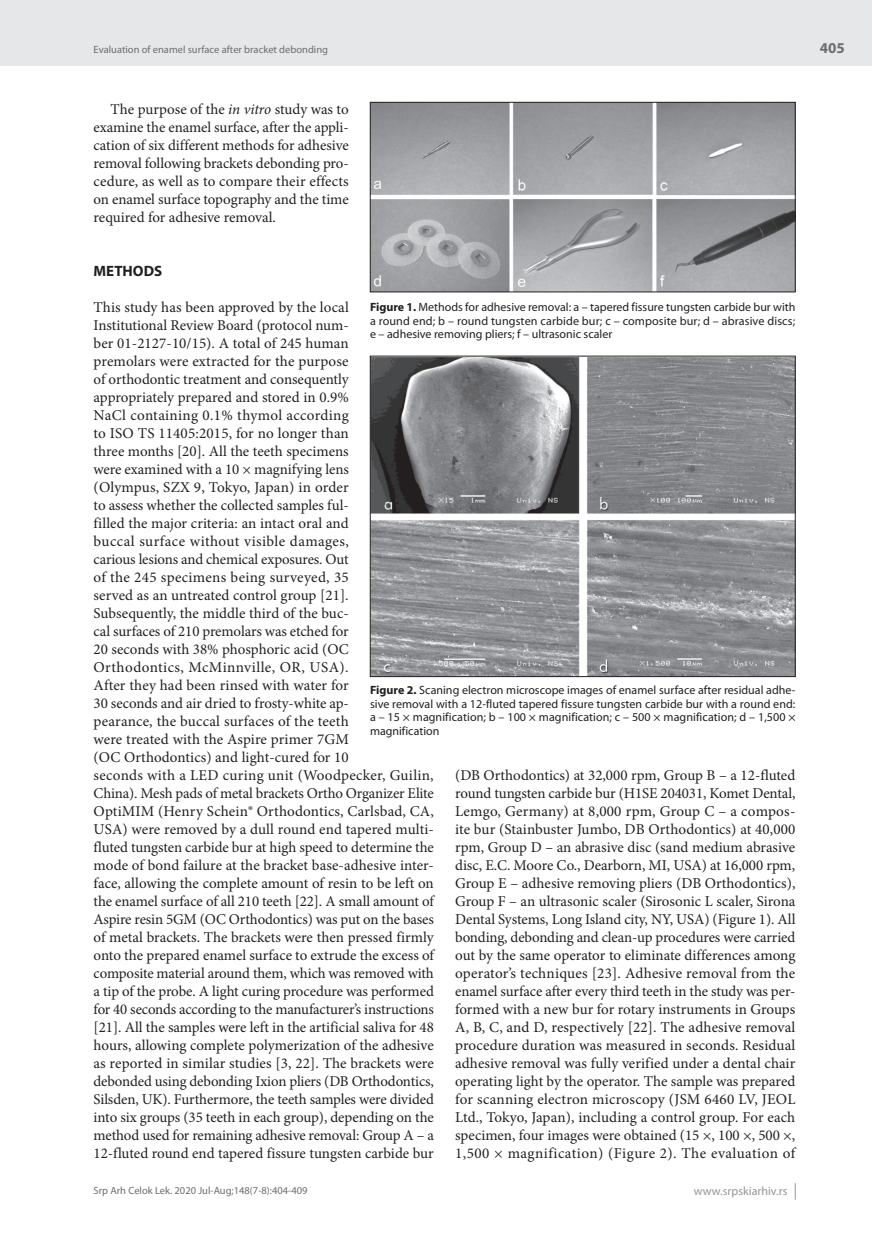
<style>
.page{position:relative;width:872px;height:1234px;background:#fff}
.page>*{position:absolute;margin:0;border:0;box-sizing:border-box;transform-origin:0 0}
.t1{font:15px/18px "Minion Pro";color:#231f20;text-align:justify}
.t2{font:700 15px "Myriad Pro";color:#231f20}
.t3{font:700 15px "Myriad Pro";color:#6c6d70}
.t4{font:12px/13.5px "Myriad Pro";color:#231f20;text-align:justify}
.t5{font:12px "Myriad Pro";color:#939598}
.t6{font:10.5px "Myriad Pro";color:#6c6d70}
.s1{font-style:italic}
.s2{font-weight:700}
</style>
<div class="page">
<div style="left:0;top:0;width:872px;height:66px;background:#e6e7e9"></div>
<svg style="left:795px;top:1183px;width:1px;height:16px"></svg>
<img style="left:372px;top:104px;width:421px;height:186px">
<div style="left:370px;top:102px;width:425px;height:190px;border:1px solid #231f20"></div>
<img style="left:372px;top:358px;width:421px;height:316px">
<div style="left:370px;top:356px;width:425px;height:320px;border:1px solid #231f20"></div>
<p class="t6" style="left:94px;top:43px;width:236px">Evaluation of enamel surface after bracket debonding</p>
<p class="t1" style="left:94px;top:100px;width:257px;text-indent:17px">The purpose of the <span class="s1">in vitro</span> study was to examine the enamel surface, after the appli&shy;cation of six different methods for adhesive removal following brackets debonding pro&shy;cedure, as well as to compare their effects on enamel surface topography and the time required for adhesive removal.</p>
<p class="t2" style="left:94px;top:261px;width:70px">METHODS</p>
<p class="t1" style="left:94px;top:298px;width:342px;text-align:left">This study has been approved by the local<br>Institutional Review Board (protocol num-<br>ber 01-2127-10/15). A total of 245 human<br>premolars were extracted for the purpose<br>of orthodontic treatment and consequently<br>appropriately prepared and stored in 0.9%<br>NaCl containing 0.1% thymol according<br>to ISO TS 11405:2015, for no longer than<br>three months [20]. All the teeth specimens<br>were examined with a 10 × magnifying lens<br>(Olympus, SZX 9, Tokyo, Japan) in order<br>to assess whether the collected samples ful-<br>filled the major criteria: an intact oral and<br>buccal surface without visible damages,<br>carious lesions and chemical exposures. Out<br>of the 245 specimens being surveyed, 35<br>served as an untreated control group [21].<br>Subsequently, the middle third of the buc-<br>cal surfaces of 210 premolars was etched for<br>20 seconds with 38% phosphoric acid (OC Orthodontics, McMinnville, OR, USA).<br>After they had been rinsed with water for<br>30 seconds and air dried to frosty-white ap-<br>pearance, the buccal surfaces of the teeth<br>were treated with the Aspire primer 7GM<br>(OC Orthodontics) and light-cured for 10<br>seconds with a LED curing unit (Woodpecker, Guilin, China). Mesh pads of metal brackets Ortho Organizer Elite OptiMIM (Henry Schein® Orthodontics, Carlsbad, CA, USA) were removed by a dull round end tapered multi&shy;fluted tungsten carbide bur at high speed to determine the mode of bond failure at the bracket base-adhesive inter&shy;face, allowing the complete amount of resin to be left on the enamel surface of all 210 teeth [22]. A small amount of Aspire resin 5GM (OC Orthodontics) was put on the bases of metal brackets. The brackets were then pressed firmly onto the prepared enamel surface to extrude the excess of composite material around them, which was removed with a tip of the probe. A light curing procedure was performed for 40 seconds according to the manufacturer’s instructions [21]. All the samples were left in the artificial saliva for 48 hours, allowing complete polymerization of the adhesive as reported in similar studies [3, 22]. The brackets were debonded using debonding Ixion pliers (DB Orthodontics, Silsden, UK). Furthermore, the teeth samples were divided into six groups (35 teeth in each group), depending on the method used for remaining adhesive removal: Group A – a 12-fluted round end tapered fissure tungsten carbide bur</p>
<p class="t4" style="left:370px;top:300px;width:427px"><span class="s2">Figure 1.</span> Methods for adhesive removal: a – tapered fissure tungsten carbide bur with a round end; b – round tungsten carbide bur; c – composite bur; d – abrasive discs; e – adhesive removing pliers; f – ultrasonic scaler</p>
<p class="t4" style="left:370px;top:683px;width:427px"><span class="s2">Figure 2.</span> Scaning electron microscope images of enamel surface after residual adhe&shy;sive removal with a 12-fluted tapered fissure tungsten carbide bur with a round end: a – 15 × magnification; b – 100 × magnification; c – 500 × magnification; d – 1,500 × magnification</p>
<p class="t1" style="left:455px;top:766px;width:342px">(DB Orthodontics) at 32,000 rpm, Group B – a 12-fluted round tungsten carbide bur (H1SE 204031, Komet Dental, Lemgo, Germany) at 8,000 rpm, Group C – a compos&shy;ite bur (Stainbuster Jumbo, DB Orthodontics) at 40,000 rpm, Group D – an abrasive disc (sand medium abrasive disc, E.C. Moore Co., Dearborn, MI, USA) at 16,000 rpm, Group E – adhesive removing pliers (DB Orthodontics), Group F – an ultrasonic scaler (Sirosonic L scaler, Sirona Dental Systems, Long Island city, NY, USA) (Figure 1). All bonding, debonding and clean-up procedures were carried out by the same operator to eliminate differences among operator’s techniques [23]. Adhesive removal from the enamel surface after every third teeth in the study was per&shy;formed with a new bur for rotary instruments in Groups A, B, C, and D, respectively [22]. The adhesive removal procedure duration was measured in seconds. Residual adhesive removal was fully verified under a dental chair operating light by the operator. The sample was prepared for scanning electron microscopy (JSM 6460 LV, JEOL Ltd., Tokyo, Japan), including a control group. For each specimen, four images were obtained (15 ×, 100 ×, 500 ×, 1,500 × magnification) (Figure 2). The evaluation of</p>
<p class="t6" style="left:94px;top:1184px;width:216px">Srp Arh Celok Lek. 2020 Jul-Aug;148(7-8):404-409</p>
<p class="t5" style="left:694px;top:1183px;width:95px">www.srpskiarhiv.rs</p>
<p class="t3" style="left:820px;top:38px;width:26px">405</p>
</div>
